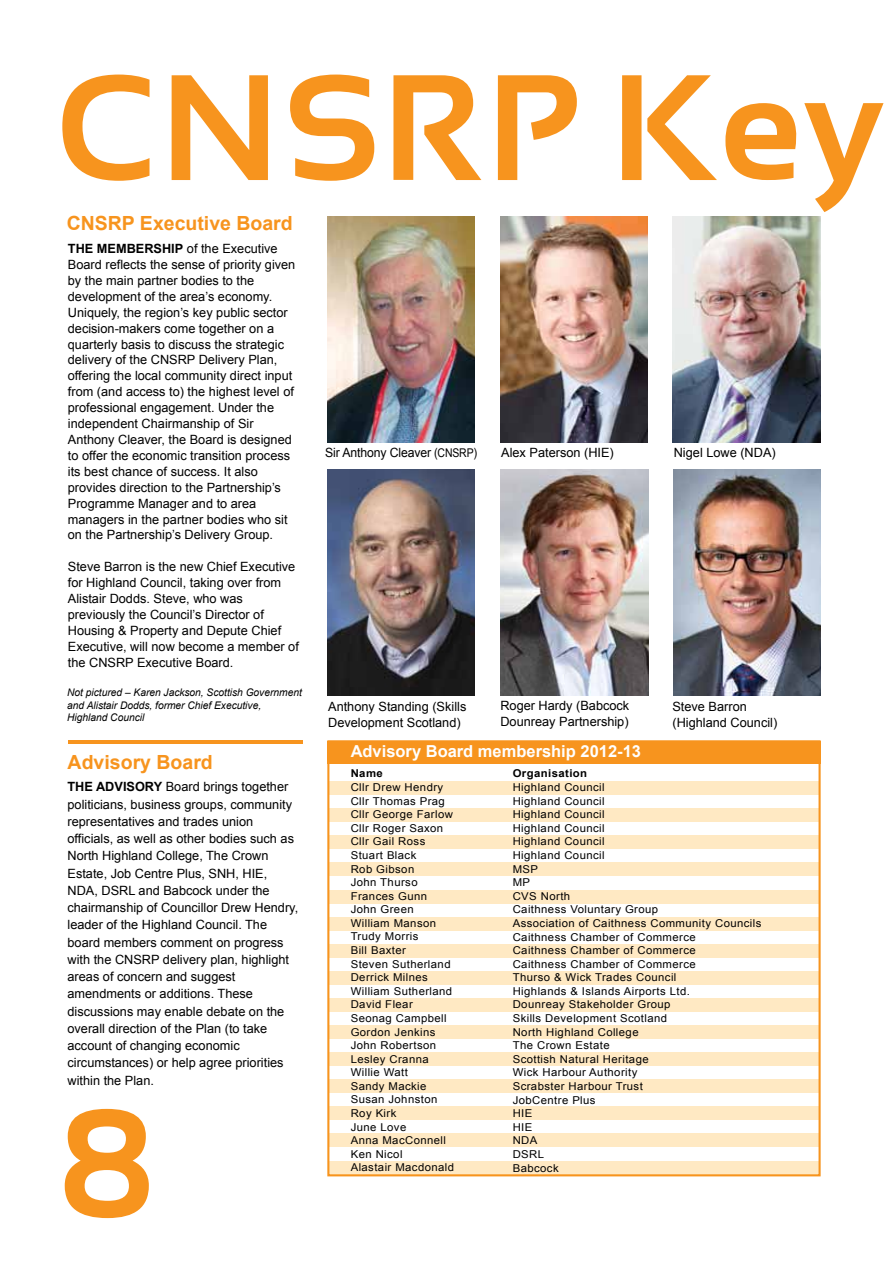
<style>
.page{position:relative;width:893px;height:1263px;background:#fff}
.page>*{position:absolute;margin:0;border:0;box-sizing:border-box;transform-origin:0 0}
.t1{font:700 153.75px "Sansation";color:#f7941e}
.t2{font:700 150px "Sansation";letter-spacing:.025em;color:#f7941e}
.t3{font:700 19.5px "Arial";color:#f7941e}
.t4{font:700 16.5px "Arial";color:#fff}
.t5{font:12.75px/15.9px "Arial";color:#000}
.t6{font:12.75px "Arial";color:#000;scale:.96 1}
.t7{font:10.8px/13.6px "Arial";letter-spacing:.035em;color:#000;scale:1.05 1}
.t8{font:700 10.8px "Arial";letter-spacing:.035em;color:#000;scale:1.05 1}
.t9{font:italic 10.5px/12.6px "Arial";color:#000}
.s1{font-weight:700}
.s2{font-size:12px}
</style>
<div class="page">
<div style="left:329px;top:1079px;width:491px;height:14px;background:#ffe9c3"></div>
<div style="left:329px;top:1107px;width:491px;height:13px;background:#ffe9c3"></div>
<div style="left:329px;top:1134px;width:491px;height:13px;background:#ffe9c3"></div>
<div style="left:329px;top:1161px;width:491px;height:14px;background:#ffe9c3"></div>
<div style="left:329px;top:781px;width:491px;height:14px;background:#ffe9c3"></div>
<div style="left:329px;top:808px;width:491px;height:14px;background:#ffe9c3"></div>
<div style="left:329px;top:836px;width:491px;height:13px;background:#ffe9c3"></div>
<div style="left:329px;top:863px;width:491px;height:13px;background:#ffe9c3"></div>
<div style="left:329px;top:890px;width:491px;height:13px;background:#ffe9c3"></div>
<div style="left:329px;top:917px;width:491px;height:13px;background:#ffe9c3"></div>
<div style="left:329px;top:944px;width:491px;height:13px;background:#ffe9c3"></div>
<div style="left:329px;top:971px;width:491px;height:13px;background:#ffe9c3"></div>
<div style="left:329px;top:998px;width:491px;height:13px;background:#ffe9c3"></div>
<div style="left:329px;top:1025px;width:491px;height:14px;background:#ffe9c3"></div>
<div style="left:329px;top:1052px;width:491px;height:14px;background:#ffe9c3"></div>
<div style="left:327px;top:741px;width:494px;height:23px;background:#f7941e"></div>
<div style="left:327px;top:740px;width:494px;height:436px;border:2px solid #f7941e"></div>
<hr style="left:68px;top:740px;width:234px;height:3px;background:#f7941e">
<img style="left:327px;top:470px;width:148px;height:226px">
<img style="left:500px;top:216px;width:148px;height:226px">
<img style="left:673px;top:470px;width:148px;height:226px">
<img style="left:327px;top:216px;width:148px;height:226px">
<img style="left:673px;top:216px;width:147px;height:226px">
<img style="left:501px;top:470px;width:147px;height:226px">
<h2 class="t2" style="left:55px;top:42px;width:830px">CNSRP Key</h2>
<h3 class="t3" style="left:67px;top:210px;width:228px">CNSRP Executive Board</h3>
<p class="t5" style="left:68px;top:241px;width:229px"><span class="s1">THE MEMBERSHIP</span> of the Executive Board reflects the sense of priority given by the main partner bodies to the development of the area’s economy.<br>Uniquely, the region’s key public sector decision-makers come together on a quarterly basis to discuss the strategic delivery of the CNSRP Delivery Plan, offering the local community direct input from (and access to) the highest level of professional engagement. Under the independent Chairmanship of Sir Anthony Cleaver, the Board is designed to offer the economic transition process its best chance of success. It also provides direction to the Partnership’s Programme Manager and to area managers in the partner bodies who sit on the Partnership’s Delivery Group.</p>
<p class="t5" style="left:68px;top:559px;width:232px">Steve Barron is the new Chief Executive for Highland Council, taking over from Alistair Dodds. Steve, who was previously the Council’s Director of Housing &amp; Property and Depute Chief Executive, will now become a member of the CNSRP Executive Board.</p>
<p class="t9" style="left:67px;top:686px;width:236px">Not pictured – Karen Jackson, Scottish Government and Alistair Dodds, former Chief Executive,<br>Highland Council</p>
<h3 class="t3" style="left:68px;top:749px;width:147px">Advisory Board</h3>
<p class="t5" style="left:68px;top:778px;width:232px;line-height:17.2px"><span class="s1">THE ADVISORY</span> Board brings together politicians, business groups, community representatives and trades union officials, as well as other bodies such as North Highland College, The Crown Estate, Job Centre Plus, SNH, HIE, NDA, DSRL and Babcock under the chairmanship of Councillor Drew Hendry, leader of the Highland Council. The board members comment on progress with the CNSRP delivery plan, highlight areas of concern and suggest amendments or additions. These discussions may enable debate on the overall direction of the Plan (to take account of changing economic circumstances) or help agree priorities within the Plan.</p>
<h1 class="t1" style="left:57px;top:1076px;width:95px">8</h1>
<p class="t6" style="left:325px;top:444px;width:160px">Sir Anthony Cleaver (<span class="s2">CNSRP</span>)</p>
<p class="t5" style="left:674px;top:445px;width:104px">Nigel Lowe (NDA)</p>
<p class="t5" style="left:501px;top:444px;width:114px">Alex Paterson (HIE)</p>
<p class="t5" style="left:328px;top:698px;width:140px">Anthony Standing (Skills<br>Development Scotland)</p>
<p class="t5" style="left:500px;top:698px;width:130px">Roger Hardy (Babcock<br>Dounreay Partnership)</p>
<p class="t5" style="left:672px;top:698px;width:106px">Steve Barron (Highland Council)</p>
<p class="t4" style="left:351px;top:740px;width:292px">Advisory Board membership 2012-13</p>
<p class="t8" style="left:513px;top:766px;width:72px">Organisation</p>
<p class="t7" style="left:513px;top:780px;width:238px">Highland Council<br>Highland Council<br>Highland Council<br>Highland Council<br>Highland Council<br>Highland Council<br>MSP<br>MP<br>CVS North<br>Caithness Voluntary Group<br>Association of Caithness Community Councils<br>Caithness Chamber of Commerce<br>Caithness Chamber of Commerce<br>Caithness Chamber of Commerce<br>Thurso &amp; Wick Trades Council<br>Highlands &amp; Islands Airports Ltd.<br>Dounreay Stakeholder Group<br>Skills Development Scotland<br>North Highland College<br>The Crown Estate<br>Scottish Natural Heritage<br>Wick Harbour Authority<br>Scrabster Harbour Trust<br>JobCentre Plus<br>HIE<br>HIE<br>NDA<br>DSRL<br>Babcock</p>
<p class="t8" style="left:351px;top:766px;width:32px">Name</p>
<p class="t7" style="left:351px;top:780px;width:100px">Cllr Drew Hendry<br>Cllr Thomas Prag<br>Cllr George Farlow<br>Cllr Roger Saxon<br>Cllr Gail Ross<br>Stuart Black<br>Rob Gibson<br>John Thurso<br>Frances Gunn<br>John Green<br>William Manson<br>Trudy Morris<br>Bill Baxter<br>Steven Sutherland<br>Derrick Milnes<br>William Sutherland<br>David Flear<br>Seonag Campbell<br>Gordon Jenkins<br>John Robertson<br>Lesley Cranna<br>Willie Watt<br>Sandy Mackie<br>Susan Johnston<br>Roy Kirk<br>June Love<br>Anna MacConnell<br>Ken Nicol<br>Alastair Macdonald</p>
</div>
